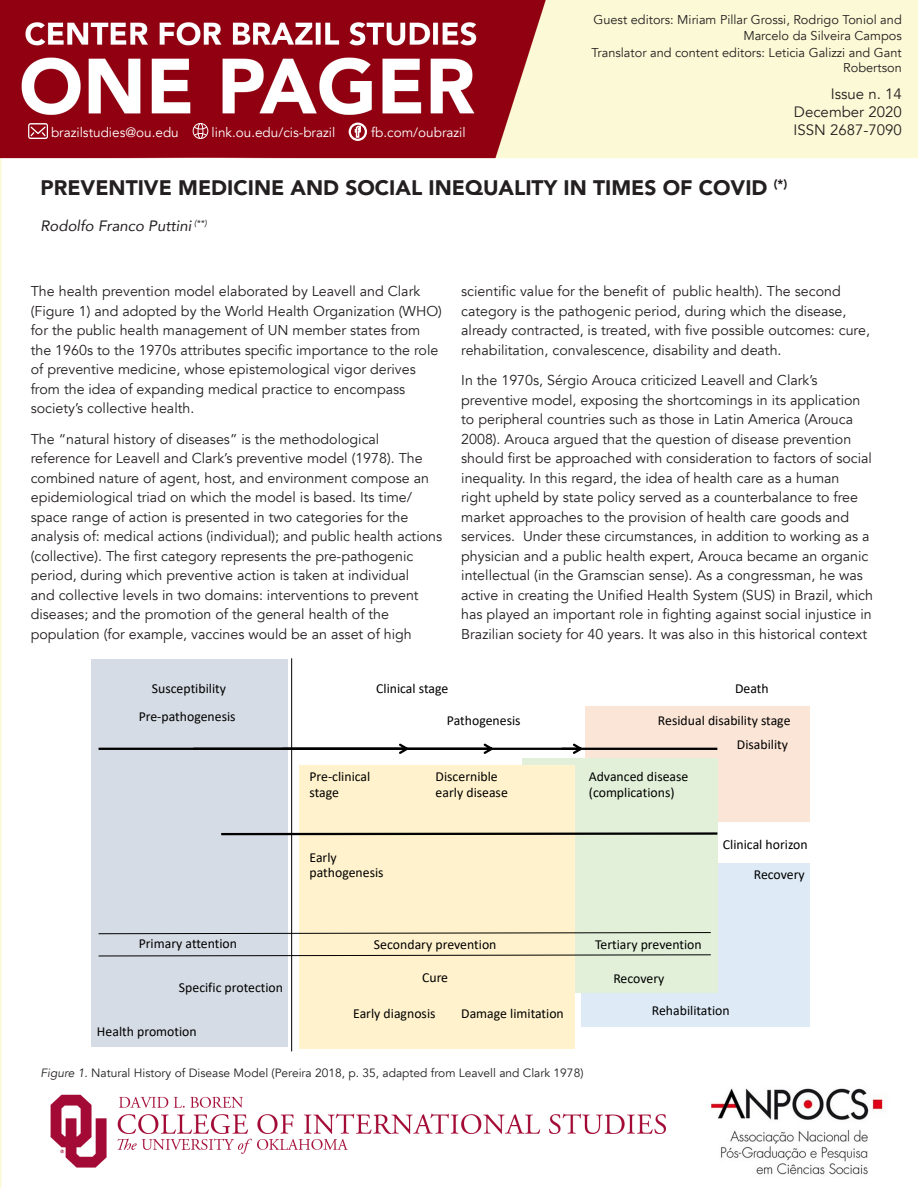
<style>
.page{position:relative;width:918px;height:1188px;background:#fff}
.page>*{position:absolute;margin:0;border:0;box-sizing:border-box;transform-origin:0 0}
.t1{font:900 21px "Avenir";color:#231f20}
.t2{font:15px "Avenir";color:#231f20}
.t3{font:italic 15px "Avenir";color:#231f20}
.t4{font:14.25px/19.5px "Avenir";color:#231f20}
.t5{font:13.8px/16.2px "Calibri";color:#000}
.t6{font:13.5px "Avenir";color:#fff}
.t7{font:12.75px/15.3px "Avenir";color:#231f20;text-align:right}
.t8{font:12px "Avenir";color:#231f20}
.s1{font-style:italic}
</style>
<div class="page">
<img style="left:0;top:0;width:918px;height:1188px">
<div style="left:31px;top:282px;width:843px;height:369px;background:#fff"></div>
<svg style="left:193px;top:123px;width:15px;height:16px"></svg>
<svg style="left:28px;top:123px;width:20px;height:16px"></svg>
<div style="left:349px;top:123px;width:18px;height:18px;border:2px solid #fff;border-radius:8px"></div>
<svg style="left:354px;top:125px;width:8px;height:14px"></svg>
<div style="left:85px;top:652px;width:734px;height:413px;background:#fff"></div>
<div style="left:91px;top:659px;width:197px;height:387px;background:#d6dce5"></div>
<div style="left:585px;top:706px;width:225px;height:115px;background:#fbe5d6"></div>
<div style="left:581px;top:863px;width:229px;height:163px;background:#deebf7"></div>
<div style="left:522px;top:758px;width:195px;height:235px;background:#e2f0d9"></div>
<div style="left:299px;top:765px;width:275px;height:284px;background:#fff2cc"></div>
<hr style="left:291px;top:658px;width:1px;height:393px;background:#000">
<svg style="left:99px;top:743px;width:484px;height:11px"></svg>
<hr style="left:562px;top:748px;width:155px;height:2px;background:#000">
<svg style="left:98px;top:932px;width:613px;height:2px"></svg>
<svg style="left:98px;top:954px;width:613px;height:2px"></svg>
<svg style="left:221px;top:831px;width:497px;height:5px"></svg>
<p class="t6" style="left:51px;top:124px;width:129px">brazilstudies@ou.edu</p>
<p class="t6" style="left:212px;top:124px;width:125px">link.ou.edu/cis-brazil</p>
<p class="t6" style="left:371px;top:124px;width:96px">fb.com/oubrazil</p>
<p class="t7" style="left:594px;top:12px;width:310px">Guest editors: Miriam Pillar Grossi, Rodrigo Toniol and<br>Marcelo da Silveira Campos</p>
<p class="t7" style="left:591px;top:45px;width:312px">Translator and content editors: Leticia Galizzi and Gant<br>Robertson</p>
<p class="t2" style="left:831px;top:85px;width:72px">Issue n. 14</p>
<p class="t2" style="left:794px;top:103px;width:109px">December 2020</p>
<p class="t2" style="left:794px;top:121px;width:110px">ISSN 2687-7090</p>
<p class="t1" style="left:40px;top:169px;width:748px">PREVENTIVE MEDICINE AND SOCIAL INEQUALITY IN TIMES OF COVID <sup>(*)</sup></p>
<p class="t3" style="left:40px;top:216px;width:168px">Rodolfo Franco Puttini <sup>(**)</sup></p>
<p class="t4" style="left:31px;top:282px;width:413px">The health prevention model elaborated by Leavell and Clark (Figure 1) and adopted by the World Health Organization (WHO) for the public health management of UN member states from the 1960s to the 1970s attributes specific importance to the role of preventive medicine, whose epistemological vigor derives from the idea of expanding medical practice to encompass society’s collective health.</p>
<p class="t4" style="left:31px;top:429px;width:413px">The “natural history of diseases” is the methodological reference for Leavell and Clark’s preventive model (1978). The combined nature of agent, host, and environment compose an epidemiological triad on which the model is based. Its time/ space range of action is presented in two categories for the analysis of: medical actions (individual); and public health actions (collective). The first category represents the pre-pathogenic period, during which preventive action is taken at individual<br>and collective levels in two domains: interventions to prevent diseases; and the promotion of the general health of the population (for example, vaccines would be an asset of high</p>
<p class="t4" style="left:461px;top:282px;width:410px">scientific value for the benefit of public health). The second category is the pathogenic period, during which the disease, already contracted, is treated, with five possible outcomes: cure, rehabilitation, convalescence, disability and death.</p>
<p class="t4" style="left:461px;top:371px;width:413px">In the 1970s, Sérgio Arouca criticized Leavell and Clark’s preventive model, exposing the shortcomings in its application to peripheral countries such as those in Latin America (Arouca 2008). Arouca argued that the question of disease prevention should first be approached with consideration to factors of social inequality. In this regard, the idea of health care as a human<br>right upheld by state policy served as a counterbalance to free market approaches to the provision of health care goods and services. Under these circumstances, in addition to working as a physician and a public health expert, Arouca became an organic intellectual (in the Gramscian sense). As a congressman, he was active in creating the Unified Health System (SUS) in Brazil, which has played an important role in fighting against social injustice in Brazilian society for 40 years. It was also in this historical context</p>
<p class="t5" style="left:152px;top:680px;width:76px">Susceptibility</p>
<p class="t5" style="left:376px;top:680px;width:74px">Clinical stage</p>
<p class="t5" style="left:735px;top:680px;width:35px">Death</p>
<p class="t5" style="left:139px;top:708px;width:98px">Pre-pathogenesis</p>
<p class="t5" style="left:447px;top:712px;width:75px">Pathogenesis</p>
<p class="t5" style="left:658px;top:709px;width:134px;line-height:23.7px;text-align:right">Residual disability stage<br>Disability</p>
<p class="t5" style="left:310px;top:768px;width:62px">Pre-clinical stage</p>
<p class="t5" style="left:436px;top:768px;width:74px">Discernible early disease</p>
<p class="t5" style="left:589px;top:768px;width:101px">Advanced disease (complications)</p>
<p class="t5" style="left:310px;top:849px;width:76px">Early pathogenesis</p>
<p class="t5" style="left:723px;top:830px;width:86px;line-height:29.7px;text-align:right">Clinical horizon<br>Recovery</p>
<p class="t5" style="left:139px;top:935px;width:100px">Primary attention</p>
<p class="t5" style="left:374px;top:935px;width:124px">Secondary prevention</p>
<p class="t5" style="left:595px;top:936px;width:108px">Tertiary prevention</p>
<p class="t5" style="left:179px;top:979px;width:106px">Specific protection</p>
<p class="t5" style="left:97px;top:1023px;width:101px">Health promotion</p>
<p class="t5" style="left:422px;top:969px;width:28px">Cure</p>
<p class="t5" style="left:353px;top:1005px;width:84px">Early diagnosis</p>
<p class="t5" style="left:461px;top:1005px;width:104px">Damage limitation</p>
<p class="t8" style="left:40px;top:1066px;width:544px"><span class="s1">Figure 1.</span> Natural History of Disease Model (Pereira 2018, p. 35, adapted from Leavell and Clark 1978)</p>
<p class="t5" style="left:613px;top:970px;width:53px">Recovery</p>
<p class="t5" style="left:652px;top:1002px;width:79px">Rehabilitation</p>
</div>
